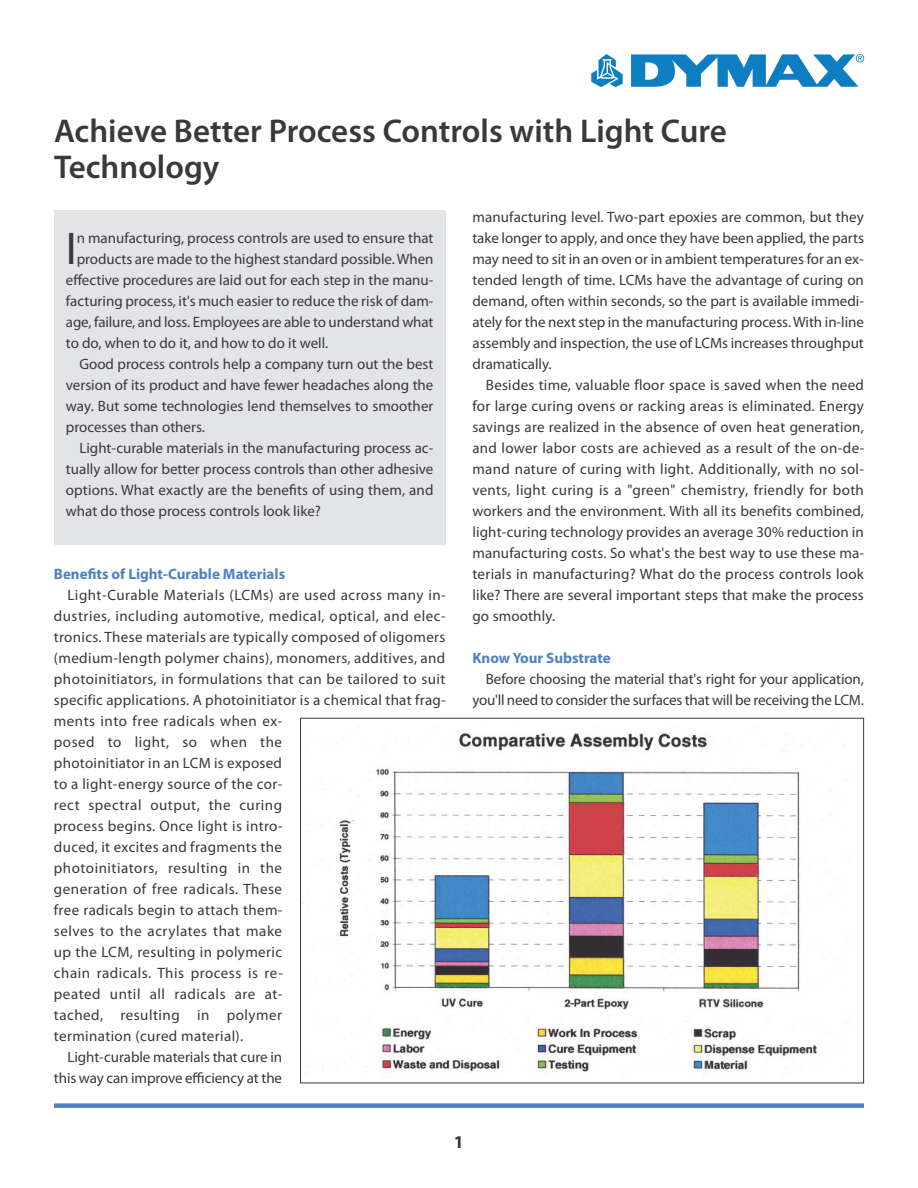
<style>
.page{position:relative;width:918px;height:1188px;background:#fff}
.page>*{position:absolute;margin:0;border:0;box-sizing:border-box;transform-origin:0 0}
.t1{font:46.05px "Myriad Pro";color:#39383a}
.t2{font:600 33px/36px "Myriad Pro";color:#39383a}
.t3{font:700 18px "Myriad Pro";color:#39383a}
.t4{font:15px/21px "Myriad Pro";letter-spacing:.01em;color:#39383a;text-align:justify}
.t5{font:15px "Myriad Pro";letter-spacing:.035em;color:#39383a}
.t6{font:15px/21px "Myriad Pro";letter-spacing:-.015em;color:#39383a;text-align:right}
.t7{font:15px "Myriad Pro";letter-spacing:-.01em;color:#39383a}
.t8{font:700 15px "Myriad Pro";color:#4e81c2}
</style>
<div class="page">
<svg style="left:591px;top:54px;width:32px;height:33px"></svg>
<svg style="left:631px;top:54px;width:233px;height:33px"></svg>
<div style="left:54px;top:1103px;width:810px;height:5px;background:#4e81c2"></div>
<img style="left:302px;top:726px;width:560px;height:349px">
<div style="left:54px;top:210px;width:392px;height:334px;background:#e3e4e6"></div>
<h2 class="t2" style="left:54px;top:115px;width:674px">Achieve Better Process Controls with Light Cure<br>Technology</h2>
<h1 class="t1" style="left:66px;top:231px;width:13px">I</h1>
<p class="t4" style="left:77px;top:229px;width:358px">n manufacturing, process controls are used to ensure that</p>
<p class="t4" style="left:77px;top:250px;width:358px">products are made to the highest standard possible.When</p>
<p class="t4" style="left:66px;top:271px;width:369px">effective procedures are laid out for each step in the manu-</p>
<p class="t4" style="left:66px;top:292px;width:369px">facturing process, it's much easier to reduce the risk of dam-</p>
<p class="t7" style="left:66px;top:316px;width:369px">age, failure, and loss. Employees are able to understand what</p>
<p class="t4" style="left:66px;top:334px;width:264px">to do, when to do it, and how to do it well.</p>
<p class="t4" style="left:79px;top:355px;width:356px">Good process controls help a company turn out the best</p>
<p class="t4" style="left:66px;top:376px;width:369px">version of its product and have fewer headaches along the</p>
<p class="t4" style="left:66px;top:397px;width:369px">way. But some technologies lend themselves to smoother</p>
<p class="t4" style="left:66px;top:418px;width:141px">processes than others.</p>
<p class="t4" style="left:79px;top:439px;width:356px">Light-curable materials in the manufacturing process ac-</p>
<p class="t4" style="left:66px;top:460px;width:369px">tually allow for better process controls than other adhesive</p>
<p class="t4" style="left:66px;top:481px;width:369px">options. What exactly are the benefits of using them, and</p>
<p class="t4" style="left:66px;top:502px;width:257px">what do those process controls look like?</p>
<p class="t8" style="left:54px;top:568px;width:233px">Benefits of Light-Curable Materials</p>
<p class="t5" style="left:67px;top:589px;width:380px">Light-Curable Materials (LCMs) are used across many in-</p>
<p class="t5" style="left:54px;top:610px;width:394px">dustries, including automotive, medical, optical, and elec-</p>
<p class="t4" style="left:54px;top:628px;width:393px">tronics. These materials are typically composed of oligomers</p>
<p class="t4" style="left:54px;top:649px;width:393px">(medium-length polymer chains), monomers, additives, and</p>
<p class="t4" style="left:54px;top:670px;width:393px">photoinitiators, in formulations that can be tailored to suit</p>
<p class="t4" style="left:54px;top:691px;width:393px">specific applications. A photoinitiator is a chemical that frag-</p>
<p class="t5" style="left:54px;top:715px;width:230px">ments into free radicals when ex-</p>
<p class="t5" style="left:54px;top:736px;width:230px">posed to light, so when the</p>
<p class="t4" style="left:54px;top:754px;width:230px">photoinitiator in an LCM is exposed</p>
<p class="t4" style="left:54px;top:775px;width:230px">to a light-energy source of the cor-</p>
<p class="t5" style="left:54px;top:799px;width:230px">rect spectral output, the curing</p>
<p class="t4" style="left:54px;top:817px;width:230px">process begins. Once light is intro-</p>
<p class="t4" style="left:54px;top:838px;width:230px">duced, it excites and fragments the</p>
<p class="t5" style="left:54px;top:862px;width:230px">photoinitiators, resulting in the</p>
<p class="t5" style="left:54px;top:883px;width:230px">generation of free radicals. These</p>
<p class="t4" style="left:54px;top:901px;width:230px">free radicals begin to attach them-</p>
<p class="t5" style="left:54px;top:925px;width:230px">selves to the acrylates that make</p>
<p class="t4" style="left:54px;top:943px;width:230px">up the LCM, resulting in polymeric</p>
<p class="t5" style="left:54px;top:967px;width:231px">chain radicals. This process is re-</p>
<p class="t5" style="left:54px;top:988px;width:230px">peated until all radicals are at-</p>
<p class="t5" style="left:54px;top:1009px;width:230px">tached, resulting in polymer</p>
<p class="t4" style="left:54px;top:1027px;width:191px">termination (cured material).</p>
<p class="t4" style="left:67px;top:1048px;width:216px">Light-curable materials that cure in</p>
<p class="t4" style="left:54px;top:1069px;width:230px">this way can improve efficiency at the</p>
<p class="t4" style="left:472px;top:208px;width:393px">manufacturing level. Two-part epoxies are common, but they take longer to apply, and once they have been applied, the parts may need to sit in an oven or in ambient temperatures for an ex&shy;tended length of time. LCMs have the advantage of curing on demand, often within seconds, so the part is available immedi&shy;ately for the next step in the manufacturing process.With in-line assembly and inspection, the use of LCMs increases throughput dramatically.</p>
<p class="t4" style="left:472px;top:376px;width:394px;text-indent:14px">Besides time, valuable floor space is saved when the need for large curing ovens or racking areas is eliminated. Energy savings are realized in the absence of oven heat generation, and lower labor costs are achieved as a result of the on-de&shy;mand nature of curing with light. Additionally, with no sol&shy;vents, light curing is a "green" chemistry, friendly for both workers and the environment. With all its benefits combined, light-curing technology provides an average 30% reduction in manufacturing costs. So what's the best way to use these ma&shy;terials in manufacturing? What do the process controls look like? There are several important steps that make the process go smoothly.</p>
<p class="t8" style="left:472px;top:652px;width:140px">Know Your Substrate</p>
<p class="t6" style="left:472px;top:670px;width:393px">Before choosing the material that's right for your application, you'll need to consider the surfaces that will be receiving the LCM.</p>
<p class="t3" style="left:454px;top:1135px;width:11px">1</p>
</div>
